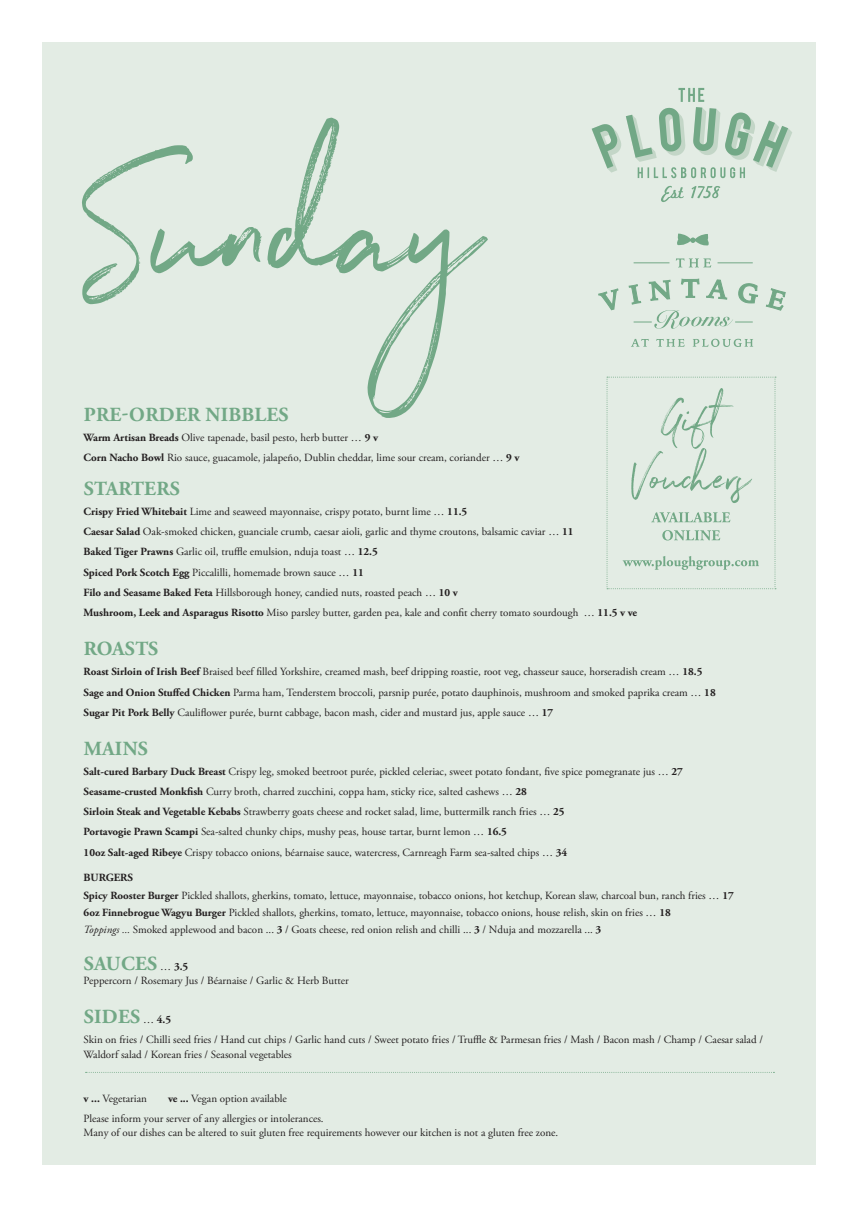
<style>
.page{position:relative;width:859px;height:1208px;background:#fff}
.page>*{position:absolute;margin:0;border:0;box-sizing:border-box;transform-origin:0 0}
.t1{font:189.2px "Northwell";color:#72a886}
.t2{font:700 20px "Adobe Garamond Pro";letter-spacing:.015em;color:#72a886}
.t3{font:11px "Adobe Garamond Pro";color:#231f20}
.t4{font:700 11px "Adobe Garamond Pro";color:#231f20}
.s1{font-weight:700}
.s2{font-style:italic}
.s3{font-weight:400;font-size:11px;color:#231f20}
.s4{font-size:11px;color:#231f20}
</style>
<div class="page">
<div style="left:43px;top:43px;width:773px;height:1122px;background:#e3ece4"></div>
<svg style="left:631px;top:339px;width:122px;height:8px"></svg>
<hr style="left:717px;top:262px;width:36px;height:1px;background:#72a886">
<hr style="left:634px;top:262px;width:35px;height:1px;background:#72a886">
<svg style="left:676px;top:258px;width:35px;height:9px"></svg>
<svg style="left:598px;top:278px;width:188px;height:51px"></svg>
<svg style="left:677px;top:233px;width:32px;height:13px"></svg>
<svg style="left:592px;top:88px;width:200px;height:90px"></svg>
<svg style="left:661px;top:186px;width:59px;height:16px"></svg>
<svg style="left:606px;top:377px;width:170px;height:212px"></svg>
<p class="t1" style="left:92px;top:94px;width:392px">Sunday</p>
<p class="t2" style="left:84px;top:403px;width:206px">PRE-ORDER NIBBLES</p>
<p class="t3" style="left:84px;top:431px;width:296px"><span class="s1">Warm Artisan Breads</span> Olive tapenade, basil pesto, herb butter … <span class="s1">9 v</span></p>
<p class="t3" style="left:84px;top:451px;width:437px"><span class="s1">Corn Nacho Bowl</span> Rio sauce, guacamole, jalapeño, Dublin cheddar, lime sour cream, coriander … <span class="s1">9 v</span></p>
<p class="t2" style="left:84px;top:477px;width:98px">STARTERS</p>
<p class="t3" style="left:84px;top:505px;width:385px"><span class="s1">Crispy Fried Whitebait</span> Lime and seaweed mayonnaise, crispy potato, burnt lime … <span class="s1">11.5</span></p>
<p class="t3" style="left:84px;top:525px;width:491px"><span class="s1">Caesar Salad</span> Oak-smoked chicken, guanciale crumb, caesar aioli, garlic and thyme croutons, balsamic caviar … <span class="s1">11</span></p>
<p class="t3" style="left:84px;top:545px;width:296px"><span class="s1">Baked Tiger Prawns</span> Garlic oil, truffle emulsion, nduja toast … <span class="s1">12.5</span></p>
<p class="t3" style="left:84px;top:565px;width:282px"><span class="s1">Spiced Pork Scotch Egg</span> Piccalilli, homemade brown sauce … <span class="s1">11</span></p>
<p class="t3" style="left:84px;top:585px;width:376px"><span class="s1">Filo and Seasame Baked Feta</span> Hillsborough honey, candied nuts, roasted peach … <span class="s1">10 v</span></p>
<p class="t3" style="left:84px;top:605px;width:555px"><span class="s1">Mushroom, Leek and Asparagus Risotto</span> Miso parsley butter, garden pea, kale and confit cherry tomato sourdough … <span class="s1">11.5 v ve</span></p>
<p class="t2" style="left:84px;top:637px;width:76px">ROASTS</p>
<p class="t3" style="left:84px;top:665px;width:620px"><span class="s1">Roast Sirloin of Irish Beef</span> Braised beef filled Yorkshire, creamed mash, beef dripping roastie, root veg, chasseur sauce, horseradish cream … <span class="s1">18.5</span></p>
<p class="t3" style="left:84px;top:685px;width:634px"><span class="s1">Sage and Onion Stuffed Chicken</span> Parma ham, Tenderstem broccoli, parsnip purée, potato dauphinois, mushroom and smoked paprika cream … <span class="s1">18</span></p>
<p class="t3" style="left:84px;top:705px;width:471px"><span class="s1">Sugar Pit Pork Belly</span> Cauliflower purée, burnt cabbage, bacon mash, cider and mustard jus, apple sauce … <span class="s1">17</span></p>
<p class="t2" style="left:84px;top:737px;width:66px">MAINS</p>
<p class="t3" style="left:84px;top:765px;width:601px"><span class="s1">Salt-cured Barbary Duck Breast</span> Crispy leg, smoked beetroot purée, pickled celeriac, sweet potato fondant, five spice pomegranate jus … <span class="s1">27</span></p>
<p class="t3" style="left:84px;top:785px;width:445px"><span class="s1">Seasame-crusted Monkfish</span> Curry broth, charred zucchini, coppa ham, sticky rice, salted cashews … <span class="s1">28</span></p>
<p class="t3" style="left:84px;top:805px;width:482px"><span class="s1">Sirloin Steak and Vegetable Kebabs</span> Strawberry goats cheese and rocket salad, lime, buttermilk ranch fries … <span class="s1">25</span></p>
<p class="t3" style="left:84px;top:825px;width:425px"><span class="s1">Portavogie Prawn Scampi</span> Sea-salted chunky chips, mushy peas, house tartar, burnt lemon … <span class="s1">16.5</span></p>
<p class="t3" style="left:84px;top:845px;width:485px"><span class="s1">10oz Salt-aged Ribeye</span> Crispy tobacco onions, béarnaise sauce, watercress, Carnreagh Farm sea-salted chips … <span class="s1">34</span></p>
<p class="t4" style="left:84px;top:871px;width:51px">BURGERS</p>
<p class="t3" style="left:84px;top:888px;width:652px"><span class="s1">Spicy Rooster Burger</span> Pickled shallots, gherkins, tomato, lettuce, mayonnaise, tobacco onions, hot ketchup, Korean slaw, charcoal bun, ranch fries … <span class="s1">17</span></p>
<p class="t3" style="left:84px;top:905px;width:589px"><span class="s1">6oz Finnebrogue Wagyu Burger</span> Pickled shallots, gherkins, tomato, lettuce, mayonnaise, tobacco onions, house relish, skin on fries … <span class="s1">18</span></p>
<p class="t3" style="left:84px;top:923px;width:519px"><span class="s2">Toppings ...</span> Smoked applewood and bacon ... <span class="s1">3</span> / Goats cheese, red onion relish and chilli ... <span class="s1">3</span> / Nduja and mozzarella ... <span class="s1">3</span></p>
<p class="t2" style="left:84px;top:952px;width:106px">SAUCES <span class="s3">…</span> <span class="s4">3.5</span></p>
<p class="t3" style="left:84px;top:974px;width:267px">Peppercorn / Rosemary Jus / Béarnaise / Garlic &amp; Herb Butter</p>
<p class="t2" style="left:84px;top:1005px;width:89px">SIDES <span class="s3">…</span> <span class="s4">4.5</span></p>
<p class="t3" style="left:84px;top:1033px;width:681px">Skin on fries / Chilli seed fries / Hand cut chips / Garlic hand cuts / Sweet potato fries / Truffle &amp; Parmesan fries / Mash / Bacon mash / Champ / Caesar salad /</p>
<p class="t3" style="left:84px;top:1047px;width:210px">Waldorf salad / Korean fries / Seasonal vegetables</p>
<p class="t3" style="left:84px;top:1091px;width:65px"><span class="s1">v ...</span> Vegetarian</p>
<p class="t3" style="left:168px;top:1091px;width:120px"><span class="s1">ve ...</span> Vegan option available</p>
<p class="t3" style="left:84px;top:1112px;width:242px">Please inform your server of any allergies or intolerances.</p>
<p class="t3" style="left:84px;top:1126px;width:476px">Many of our dishes can be altered to suit gluten free requirements however our kitchen is not a gluten free zone.</p>
</div>
